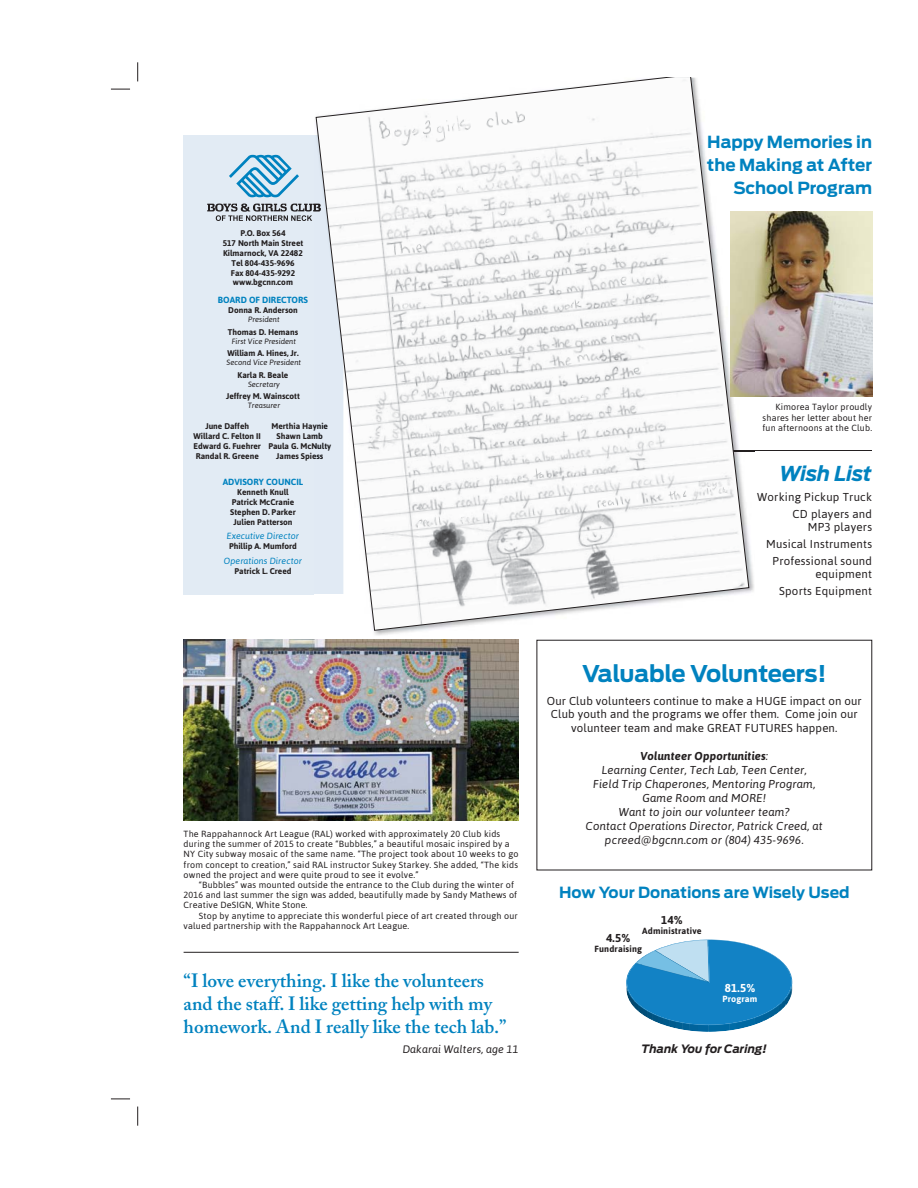
<style>
.page{position:relative;width:918px;height:1188px;background:#fff}
.page>*{position:absolute;margin:0;border:0;box-sizing:border-box;transform-origin:0 0}
.t1{font:700 22.95px "Antenna";letter-spacing:-.01em;color:#0082bf}
.t2{font:italic 700 20.4px "Antenna";letter-spacing:-.01em;color:#0082bf}
.t3{font:600 19.2px/23px "Adobe Caslon";color:#0082bf}
.t4{font:700 16.65px/23px "Antenna";color:#0082bf;text-align:right}
.t5{font:700 15.3px "Antenna";color:#0082bf}
.t6{font:11.55px/16.5px "Asap";letter-spacing:.01em;color:#231f20;text-align:right}
.t7{font:italic 11.55px/14px "Asap";letter-spacing:.01em;color:#231f20;text-align:center}
.t8{font:italic 700 11.55px "Antenna";color:#231f20}
.t9{font:700 11.55px "Asap";color:#231f20}
.t10{font:700 11.55px "Asap";color:#fff}
.t11{font:italic 10.8px "Asap";letter-spacing:.01em;color:#231f20}
.t12{font:8.85px/10.2px "Asap";letter-spacing:.02em;color:#231f20}
.t13{font:italic 8.85px "Asap";color:#0082bf}
.t14{font:700 8.85px "Asap";color:#0082bf}
.t15{font:700 8.85px "Asap";letter-spacing:.02em;color:#231f20}
.t16{font:700 8.85px "Asap";letter-spacing:.02em;color:#fff}
.t17{font:700 8.25px/9.9px "Asap";color:#231f20;text-align:center}
.t18{font:italic 7.65px "Asap";color:#231f20}
.s1{color:#1a1b1e}
.s2{font-weight:700}
</style>
<div class="page">
<hr style="left:723px;top:450px;width:149px;height:1px;background:#231f20">
<div style="left:184px;top:135px;width:159px;height:459px;background:#e2ebf4"></div>
<svg style="left:229px;top:155px;width:70px;height:42px"></svg>
<img style="left:755px;top:211px;width:117px;height:186px">
<hr style="left:184px;top:952px;width:335px;height:1px;background:#231f20">
<img style="left:374px;top:211px;width:381px;height:424px">
<svg style="left:207px;top:203px;width:108px;height:18px"></svg>
<svg style="left:315px;top:78px;width:435px;height:553px"></svg>
<svg style="left:626px;top:940px;width:167px;height:92px"></svg>
<img style="left:184px;top:640px;width:335px;height:181px">
<svg style="left:111px;top:88px;width:19px;height:2px"></svg>
<svg style="left:111px;top:1098px;width:19px;height:2px"></svg>
<svg style="left:137px;top:62px;width:1px;height:19px"></svg>
<svg style="left:137px;top:1107px;width:1px;height:19px"></svg>
<p class="t17" style="left:223px;top:228px;width:82px">P.O. Box 564<br>517 North Main Street<br>Kilmarnock, VA 22482<br>Tel 804-435-9696<br>Fax 804-435-9292 www.bgcnn.com</p>
<p class="t14" style="left:218px;top:295px;width:92px">BOARD OF DIRECTORS</p>
<p class="t17" style="left:228px;top:305px;width:71px">Donna R. Anderson</p>
<p class="t18" style="left:248px;top:315px;width:33px">President</p>
<p class="t17" style="left:228px;top:327px;width:72px">Thomas D. Hemans</p>
<p class="t18" style="left:232px;top:337px;width:66px">First Vice President</p>
<p class="t17" style="left:227px;top:348px;width:73px">William A. Hines, Jr.</p>
<p class="t18" style="left:227px;top:358px;width:76px">Second Vice President</p>
<p class="t17" style="left:238px;top:370px;width:52px">Karla R. Beale</p>
<p class="t18" style="left:248px;top:380px;width:33px">Secretary</p>
<p class="t17" style="left:226px;top:391px;width:75px">Jeffrey M. Wainscott</p>
<p class="t18" style="left:248px;top:401px;width:34px">Treasurer</p>
<p class="t17" style="left:194px;top:421px;width:69px">June Daffeh<br>Willard C. Felton II<br>Edward G. Fuehrer<br>Randal R. Greene</p>
<p class="t17" style="left:268px;top:421px;width:64px">Merthia Ha<span class="s1">ynie<br></span>Shawn La<span class="s1">mb<br></span>Paula G. Mc<span class="s1">Nulty<br></span>James Spi<span class="s1">ess</span></p>
<p class="t14" style="left:223px;top:477px;width:82px">ADVISORY COUNCIL</p>
<p class="t17" style="left:230px;top:487px;width:67px">Kenneth Knull<br>Patrick McCranie<br>Stephen D. Parker<br>Julien Patterson</p>
<p class="t13" style="left:227px;top:531px;width:74px">Executive Director</p>
<p class="t17" style="left:229px;top:541px;width:69px">Phillip A. Mumford</p>
<p class="t13" style="left:224px;top:556px;width:80px">Operations Director</p>
<p class="t17" style="left:234px;top:566px;width:59px">Patrick L. Creed</p>
<p class="t12" style="left:184px;top:829px;width:336px">The Rappahannock Art League (RAL) worked with approximately 20 Club kids during the summer of 2015 to create “Bubbles,” a beautiful mosaic inspired by a NY City subway mosaic of the same name. “The project took about 10 weeks to go from concept to creation,” said RAL instructor Sukey Starkey. She added, “The kids owned the project and were quite proud to see it evolve.”</p>
<p class="t12" style="left:184px;top:880px;width:335px;text-indent:15px">“Bubbles” was mounted outside the entrance to the Club during the winter of<br>2016 and last summer the sign was added, beautifully made by Sandy Mathews of<br>Creative DeSIGN, White Stone.</p>
<p class="t12" style="left:184px;top:910px;width:336px;text-indent:15px">Stop by anytime to appreciate this wonderful piece of art created through our valued partnership with the Rappahannock Art League.</p>
<h3 class="t3" style="left:184px;top:971px;width:324px">“I love everything. I like the volunteers and the staff. I like getting help with my homework. And I really like the tech lab.”</h3>
<p class="t11" style="left:403px;top:1043px;width:118px">Dakarai Walters, age 11</p>
<h3 class="t4" style="left:707px;top:132px;width:167px">Happy Memories in the Making at After<br>School Program</h3>
<p class="t12" style="left:763px;top:402px;width:111px;text-align:justify;text-indent:13px">Kimorea Taylor proudly shares her letter about her fun afternoons at the Club.</p>
<h2 class="t2" style="left:779px;top:462px;width:94px">Wish List</h2>
<h3 class="t6" style="left:757px;top:489px;width:116px">Working Pickup Truck<br>CD players and</h3>
<h3 class="t6" style="left:766px;top:519px;width:107px">MP3 players<br>Musical Instruments<br>Professional sound</h3>
<h3 class="t6" style="left:779px;top:566px;width:94px">equipment<br>Sports Equipment</h3>
<h1 class="t1" style="left:582px;top:664px;width:246px">Valuable Volunteers!</h1>
<h3 class="t6" style="left:547px;top:694px;width:316px;line-height:13.8px;text-align:center">Our Club volunteers continue to make a HUGE impact on our<br>Club youth and the programs we offer them. Come join our volunteer team and make GREAT FUTURES happen.</h3>
<p class="t7" style="left:586px;top:749px;width:238px"><span class="s2">Volunteer Opportunities</span>:<br>Learning Center, Tech Lab, Teen Center,<br>Field Trip Chaperones, Mentoring Program, Game Room and MORE!<br>Want to join our volunteer team?<br>Contact Operations Director, Patrick Creed, at pcreed@bgcnn.com or (804) 435-9696.</p>
<h3 class="t5" style="left:559px;top:886px;width:292px">How Your Donations are Wisely Used</h3>
<h3 class="t9" style="left:661px;top:913px;width:23px">14%</h3>
<p class="t15" style="left:642px;top:926px;width:61px">Administrative</p>
<h3 class="t9" style="left:606px;top:931px;width:26px">4.5%</h3>
<p class="t15" style="left:594px;top:944px;width:49px">Fundraising</p>
<h3 class="t10" style="left:725px;top:981px;width:32px">81.5%</h3>
<p class="t16" style="left:722px;top:994px;width:37px">Program</p>
<h3 class="t8" style="left:642px;top:1042px;width:127px">Thank You for Caring!</h3>
</div>
